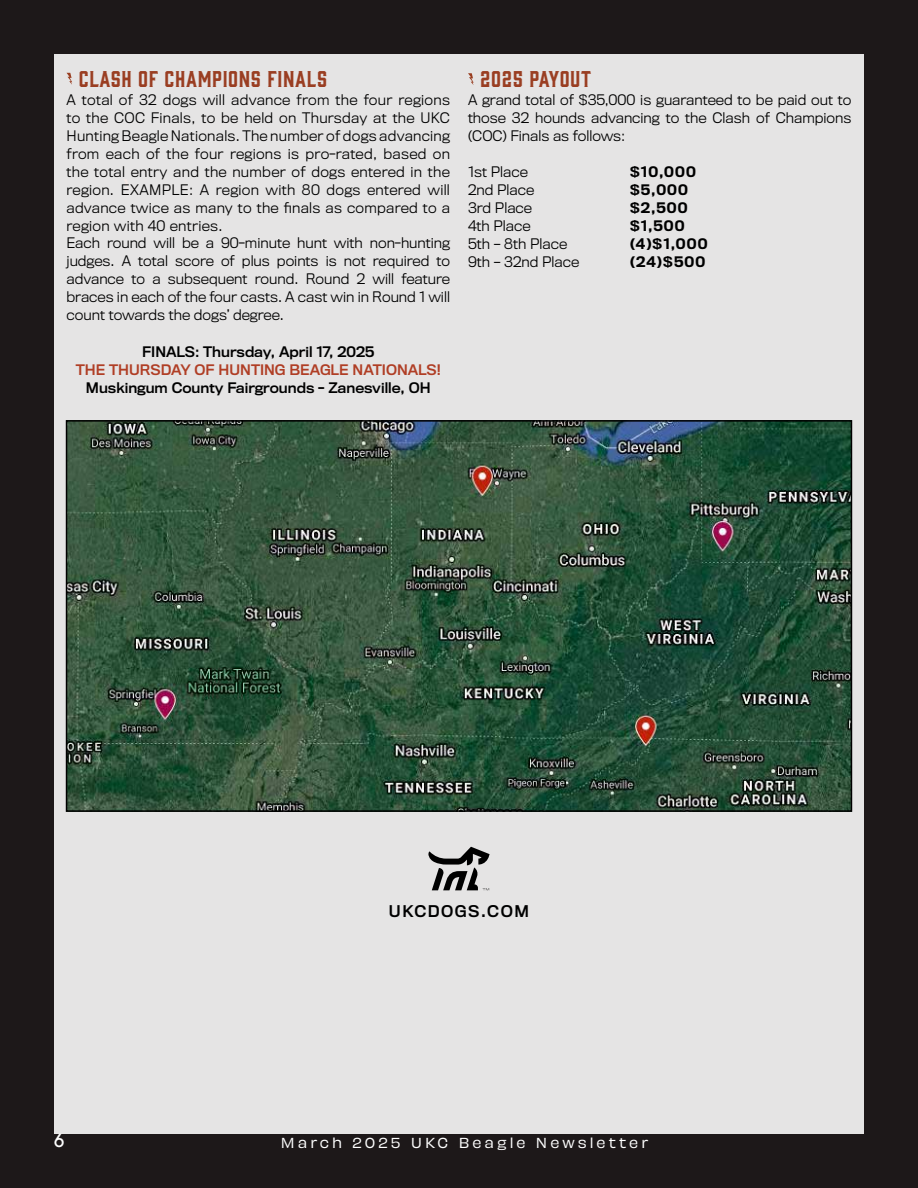
<style>
.page{position:relative;width:918px;height:1188px;background:#1d1819}
.page>*{position:absolute;margin:0;border:0;box-sizing:border-box;transform-origin:0 0}
.t1{font:21px "Gin";letter-spacing:.03em;color:#9a3e22}
.t2{font:500 18px "ITC Avant Garde Pro";color:#fff}
.t3{font:15px "Titling Gothic FB Standard";letter-spacing:.1em;color:#000}
.t4{font:300 13.5px/18px "Titling Gothic FB Normal";letter-spacing:.02em;color:#000}
.t5{font:300 13.5px/18px "Titling Gothic FB Normal";color:#000;text-align:justify}
.t6{font:13.5px "Titling Gothic FB Standard";color:#000}
.t7{font:500 13.5px "Titling Gothic FB";letter-spacing:.08em;color:#000}
.t8{font:13.5px "Titling Gothic FB Standard";color:#b03e25}
.t9{font:13.5px "Obviously";letter-spacing:.225em;color:#fff}
</style>
<div class="page">
<div style="left:54px;top:54px;width:810px;height:1080px;background:#e5e4e4"></div>
<svg style="left:468px;top:73px;width:6px;height:12px"></svg>
<img style="left:69px;top:423px;width:780px;height:386px">
<div style="left:66px;top:420px;width:786px;height:392px;border:2px solid #000"></div>
<svg style="left:67px;top:73px;width:5px;height:12px"></svg>
<svg style="left:428px;top:847px;width:62px;height:43px"></svg>
<h1 class="t1" style="left:79px;top:64px;width:250px">CLASH OF CHAMPIONS FINALS</h1>
<p class="t4" style="left:67px;top:91px;width:385px">A total of 32 dogs will advance from the four regions to the COC Finals, to be held on Thursday at the UKC Hunting Beagle Nationals. The number of dogs advancing from each of the four regions is pro-rated, based on the total entry and the number of dogs entered in the region. EXAMPLE: A region with 80 dogs entered will advance twice as many to the finals as compared to a region with 40 entries.<br>Each round will be a 90-minute hunt with non-hunting judges. A total score of plus points is not required to advance to a subsequent round. Round 2 will feature braces in each of the four casts. A cast win in Round 1 will count towards the dogs’ degree.</p>
<p class="t6" style="left:142px;top:343px;width:234px">FINALS: Thursday, April 17, 2025</p>
<p class="t8" style="left:76px;top:361px;width:367px">THE THURSDAY OF HUNTING BEAGLE NATIONALS!</p>
<p class="t6" style="left:86px;top:379px;width:346px">Muskingum County Fairgrounds - Zanesville, OH</p>
<h1 class="t1" style="left:480px;top:64px;width:112px">2025 PAYOUT</h1>
<p class="t5" style="left:468px;top:91px;width:385px">A grand total of $35,000 is guaranteed to be paid out to those 32 hounds advancing to the Clash of Champions (COC) Finals as follows:</p>
<p class="t5" style="left:468px;top:163px;width:61px">1st Place</p>
<p class="t7" style="left:630px;top:163px;width:67px">$10,000</p>
<p class="t5" style="left:468px;top:181px;width:68px">2nd Place</p>
<p class="t7" style="left:630px;top:181px;width:59px">$5,000</p>
<p class="t5" style="left:468px;top:199px;width:66px">3rd Place</p>
<p class="t7" style="left:630px;top:199px;width:59px">$2,500</p>
<p class="t5" style="left:468px;top:217px;width:64px">4th Place</p>
<p class="t7" style="left:630px;top:217px;width:56px">$1,500</p>
<p class="t5" style="left:468px;top:235px;width:101px">5th – 8th Place</p>
<p class="t7" style="left:630px;top:235px;width:79px">(4)$1,000</p>
<p class="t5" style="left:468px;top:253px;width:113px">9th – 32nd Place</p>
<p class="t7" style="left:630px;top:253px;width:77px">(24)$500</p>
<p class="t3" style="left:389px;top:902px;width:142px">UKCDOGS.COM</p>
<h2 class="t2" style="left:54px;top:1129px;width:11px">6</h2>
<p class="t9" style="left:281px;top:1133px;width:369px">March 2025 UKC Beagle Newsletter</p>
</div>
